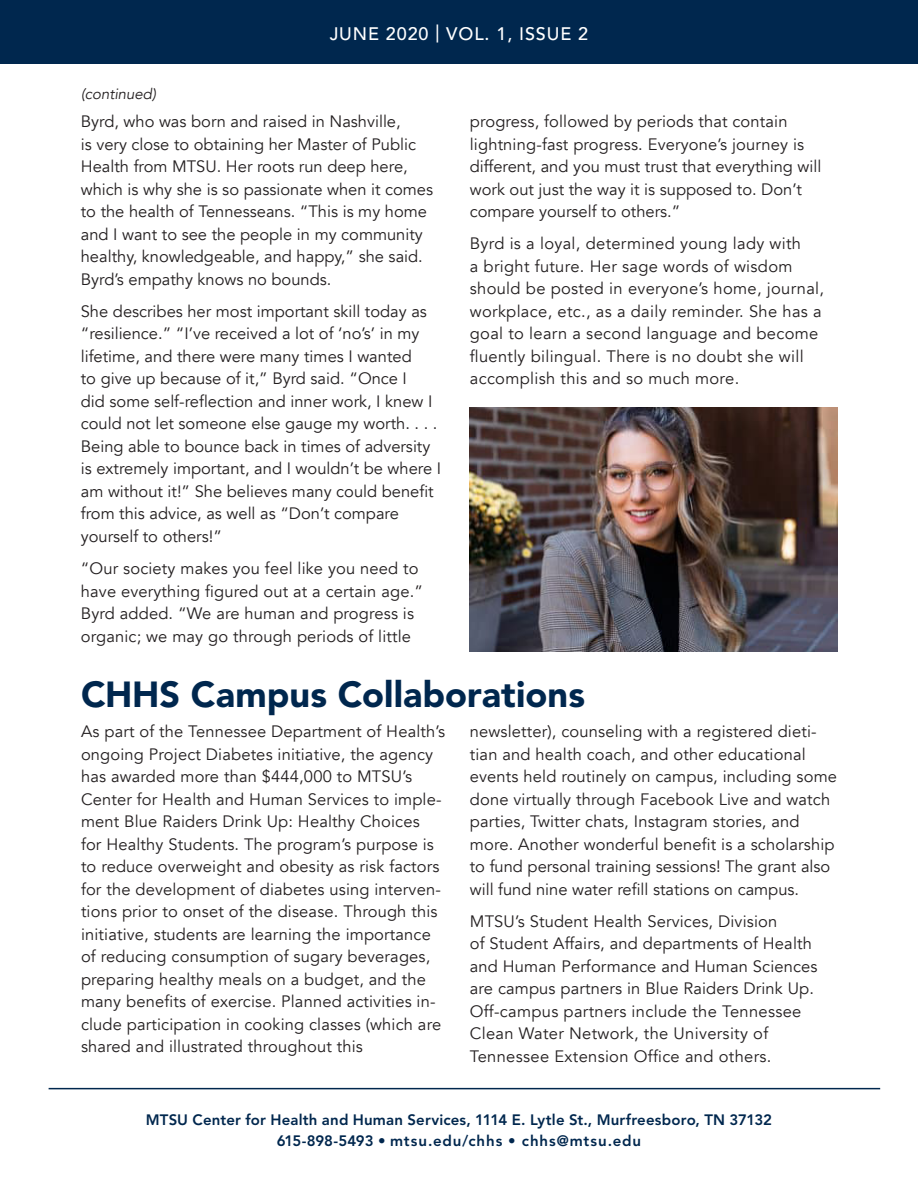
<style>
.page{position:relative;width:918px;height:1188px;background:#fff}
.page>*{position:absolute;margin:0;border:0;box-sizing:border-box;transform-origin:0 0}
.t1{font:900 36px "Avenir LT Pro";color:#00274e}
.t2{font:500 18px "Avenir LT Pro";letter-spacing:.05em;color:#fff}
.t3{font:16.5px/22.5px "Avenir";letter-spacing:.01em;color:#231f20}
.t4{font:800 15px "Avenir LT Pro";letter-spacing:.01em;color:#00274e}
.t5{font:800 15px "Avenir LT Pro";letter-spacing:.06em;color:#00274e}
.t6{font:italic 15px "Avenir";color:#231f20}
</style>
<div class="page">
<div style="left:0;top:0;width:918px;height:63px;background:#00274e"></div>
<hr style="left:49px;top:1088px;width:831px;height:1px;background:#00274e">
<img style="left:470px;top:408px;width:367px;height:243px">
<p class="t6" style="left:81px;top:85px;width:77px">(continued)</p>
<p class="t2" style="left:330px;top:23px;width:260px">JUNE 2020 | VOL. 1, ISSUE 2</p>
<p class="t3" style="left:81px;top:111px;width:354px">Byrd, who was born and raised in Nashville,<br>is very close to obtaining her Master of Public Health from MTSU. Her roots run deep here, which is why she is so passionate when it comes to the health of Tennesseans. “This is my home and I want to see the people in my community healthy, knowledgeable, and happy,” she said.<br>Byrd’s empathy knows no bounds.</p>
<p class="t3" style="left:81px;top:300px;width:362px">She describes her most important skill today as “resilience.” “I’ve received a lot of ‘no’s’ in my lifetime, and there were many times I wanted<br>to give up because of it,” Byrd said. “Once I<br>did some self-reflection and inner work, I knew I could not let someone else gauge my worth. . . .<br>Being able to bounce back in times of adversity is extremely important, and I wouldn’t be where I am without it!” She believes many could benefit from this advice, as well as “Don’t compare yourself to others!”</p>
<p class="t3" style="left:81px;top:557px;width:344px">“Our society makes you feel like you need to have everything figured out at a certain age.” Byrd added. “We are human and progress is organic; we may go through periods of little</p>
<p class="t3" style="left:470px;top:111px;width:353px">progress, followed by periods that contain lightning-fast progress. Everyone’s journey is different, and you must trust that everything will work out just the way it is supposed to. Don’t compare yourself to others.”</p>
<p class="t3" style="left:470px;top:233px;width:356px">Byrd is a loyal, determined young lady with<br>a bright future. Her sage words of wisdom should be posted in everyone’s home, journal, workplace, etc., as a daily reminder. She has a goal to learn a second language and become fluently bilingual. There is no doubt she will accomplish this and so much more.</p>
<p class="t1" style="left:81px;top:673px;width:506px">CHHS Campus Collaborations</p>
<p class="t3" style="left:81px;top:720px;width:366px">As part of the Tennessee Department of Health’s ongoing Project Diabetes initiative, the agency has awarded more than $444,000 to MTSU’s Center for Health and Human Services to imple&shy;ment Blue Raiders Drink Up: Healthy Choices<br>for Healthy Students. The program’s purpose is to reduce overweight and obesity as risk factors for the development of diabetes using interven&shy;tions prior to onset of the disease. Through this initiative, students are learning the importance of reducing consumption of sugary beverages, preparing healthy meals on a budget, and the many benefits of exercise. Planned activities in&shy;clude participation in cooking classes (which are shared and illustrated throughout this</p>
<p class="t3" style="left:470px;top:720px;width:369px">newsletter), counseling with a registered dieti&shy;tian and health coach, and other educational events held routinely on campus, including some done virtually through Facebook Live and watch parties, Twitter chats, Instagram stories, and more. Another wonderful benefit is a scholarship to fund personal training sessions! The grant also will fund nine water refill stations on campus.</p>
<p class="t3" style="left:470px;top:910px;width:349px">MTSU’s Student Health Services, Division<br>of Student Affairs, and departments of Health and Human Performance and Human Sciences are campus partners in Blue Raiders Drink Up.<br>Off-campus partners include the Tennessee Clean Water Network, the University of Tennessee Extension Office and others.</p>
<p class="t4" style="left:146px;top:1111px;width:628px">MTSU Center for Health and Human Services, 1114 E. Lytle St., Murfreesboro, TN 37132</p>
<p class="t5" style="left:277px;top:1132px;width:366px">615-898-5493 • mtsu.edu/chhs • chhs@mtsu.edu</p>
</div>
